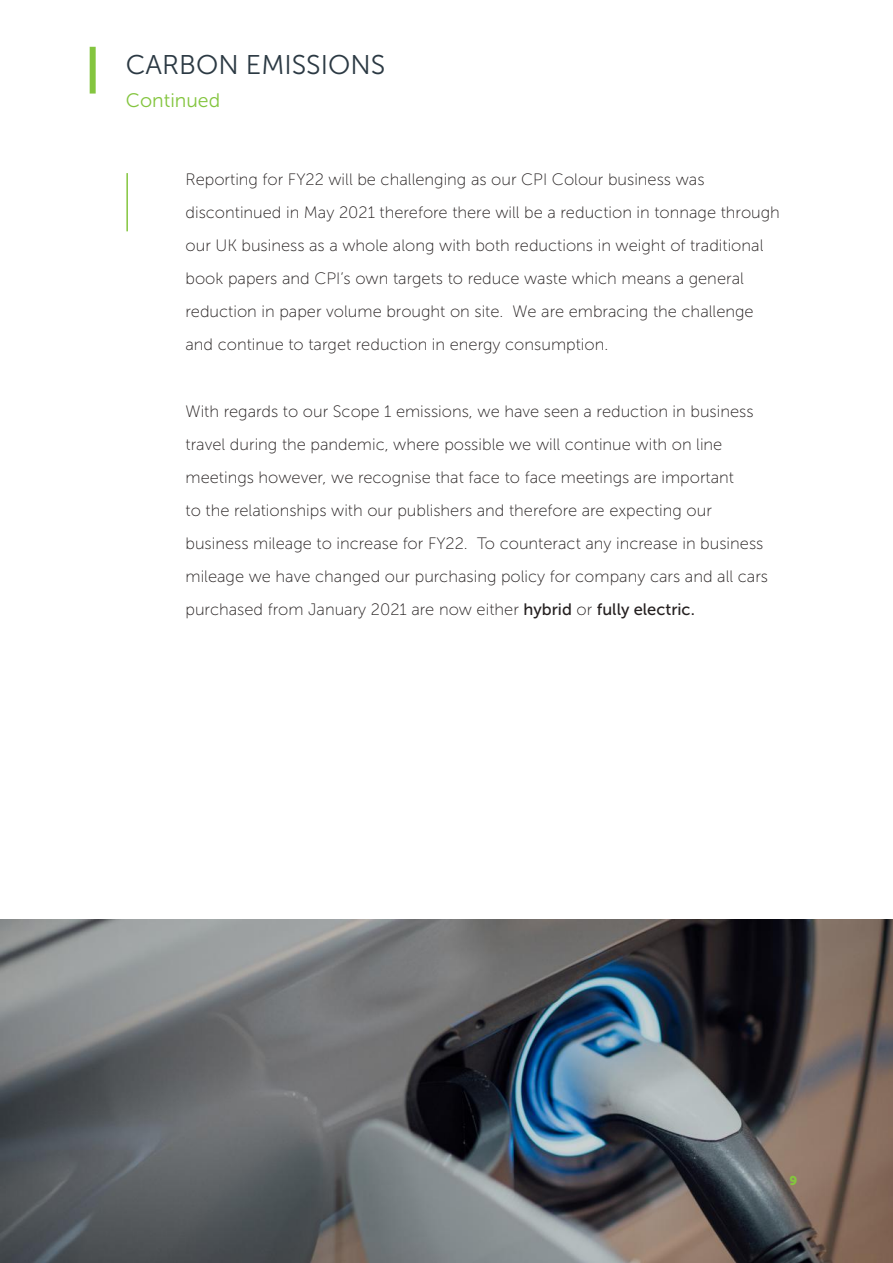
<style>
.page{position:relative;width:893px;height:1263px;background:#fff}
.page>*{position:absolute;margin:0;border:0;box-sizing:border-box;transform-origin:0 0}
.t1{font:27px "Museo Sans 300";color:#2b3943}
.t2{font:19.5px "Museo Sans 300";color:#84c53f}
.t3{font:16.5px/33px "Museo Sans 100";color:#241f1f}
.t4{font:12.75px "Museo Sans 900";color:#84c53f}
.s1{font-family:"Museo Sans 500"}
</style>
<div class="page">
<div style="left:90px;top:47px;width:6px;height:47px;background:#84c53f"></div>
<hr style="left:126px;top:173px;width:2px;height:58px;background:#84c53f">
<img style="left:0;top:919px;width:893px;height:344px">
<h1 class="t1" style="left:126px;top:50px;width:261px">CARBON EMISSIONS</h1>
<p class="t2" style="left:126px;top:90px;width:96px">Continued</p>
<p class="t3" style="left:186px;top:163px;width:596px">Reporting for FY22 will be challenging as our CPI Colour business was discontinued in May 2021 therefore there will be a reduction in tonnage through our UK business as a whole along with both reductions in weight of traditional book papers and CPI’s own targets to reduce waste which means a general reduction in paper volume brought on site. We are embracing the challenge and continue to target reduction in energy consumption.</p>
<p class="t3" style="left:186px;top:394px;width:584px">With regards to our Scope 1 emissions, we have seen a reduction in business travel during the pandemic, where possible we will continue with on line meetings however, we recognise that face to face meetings are important<br>to the relationships with our publishers and therefore are expecting our business mileage to increase for FY22. To counteract any increase in business mileage we have changed our purchasing policy for company cars and all cars purchased from January 2021 are now either <span class="s1">hybrid</span> or <span class="s1">fully electric.</span></p>
<p class="t4" style="left:789px;top:1173px;width:9px">9</p>
</div>
